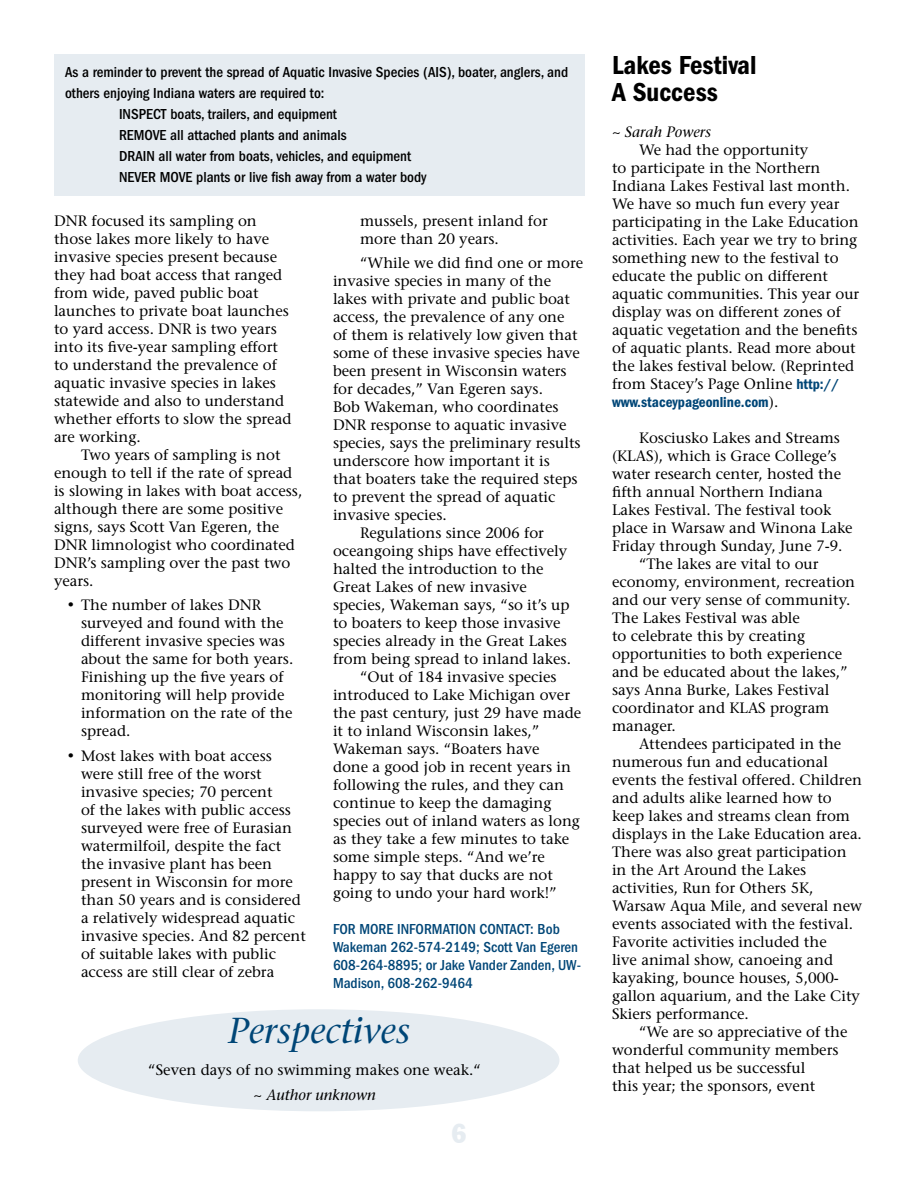
<style>
.page{position:relative;width:918px;height:1188px;background:#fff}
.page>*{position:absolute;margin:0;border:0;box-sizing:border-box;transform-origin:0 0}
.t1{font:italic 36px "Stone Serif";color:#004677}
.t2{font:600 condensed 27px/27px "Franklin Gothic";color:#000}
.t3{font:27px "Jack Condensed";color:#e6ecf1}
.t4{font:15px/18px "Stone Serif";color:#000}
.t5{font:500 condensed 15px "Franklin Gothic";color:#000}
.t6{font:500 condensed 15px/18px "Franklin Gothic";color:#004677}
.t7{font:italic 15px "Stone Serif";color:#000}
.t8{font:600 condensed 15px "Franklin Gothic";color:#004677}
.s1{font-family:"Franklin Gothic";font-weight:600;font-stretch:condensed;color:#004677}
.s2{font-family:"Stone Serif";font-weight:400;font-stretch:normal;color:#000}
</style>
<div class="page">
<div style="left:54px;top:54px;width:531px;height:141px;background:#e6ecf1"></div>
<div style="left:78px;top:1009px;width:481px;height:102px;background:#e6ecf1;border-radius:50%"></div>
<p class="t5" style="left:65px;top:63px;width:505px">As a reminder to prevent the spread of Aquatic Invasive Species (AIS), boater, anglers, and</p>
<p class="t5" style="left:65px;top:84px;width:261px">others enjoying Indiana waters are required to:</p>
<p class="t5" style="left:119px;top:105px;width:219px">INSPECT boats, trailers, and equipment</p>
<p class="t5" style="left:119px;top:126px;width:229px">REMOVE all attached plants and animals</p>
<p class="t5" style="left:119px;top:147px;width:294px">DRAIN all water from boats, vehicles, and equipment</p>
<p class="t5" style="left:119px;top:168px;width:309px">NEVER MOVE plants or live fish away from a water body</p>
<p class="t4" style="left:54px;top:211px;width:239px">DNR focused its sampling on those lakes more likely to have invasive species present because they had boat access that ranged from wide, paved public boat launches to private boat launches to yard access. DNR is two years into its five-year sampling effort to understand the prevalence of aquatic invasive species in lakes statewide and also to understand whether efforts to slow the spread are working.</p>
<p class="t4" style="left:54px;top:445px;width:250px;text-indent:27px">Two years of sampling is not enough to tell if the rate of spread is slowing in lakes with boat access, although there are some positive signs, says Scott Van Egeren, the<br>DNR limnologist who coordinated<br>DNR’s sampling over the past two years.</p>
<p class="t4" style="left:81px;top:596px;width:214px;text-indent:-14px">• The number of lakes DNR surveyed and found with the different invasive species was about the same for both years.<br>Finishing up the five years of monitoring will help provide information on the rate of the spread.</p>
<p class="t4" style="left:81px;top:747px;width:226px;text-indent:-14px">• Most lakes with boat access were still free of the worst invasive species; 70 percent<br>of the lakes with public access surveyed were free of Eurasian watermilfoil, despite the fact the invasive plant has been present in Wisconsin for more than 50 years and is considered a relatively widespread aquatic invasive species. And 82 percent of suitable lakes with public access are still clear of zebra</p>
<p class="t4" style="left:360px;top:211px;width:189px">mussels, present inland for more than 20 years.</p>
<p class="t4" style="left:360px;top:254px;width:225px">“While we did find one or more</p>
<p class="t4" style="left:333px;top:272px;width:220px">invasive species in many of the</p>
<p class="t4" style="left:333px;top:290px;width:239px">lakes with private and public boat</p>
<p class="t4" style="left:333px;top:308px;width:233px">access, the prevalence of any one</p>
<p class="t4" style="left:333px;top:326px;width:246px">of them is relatively low given that</p>
<p class="t4" style="left:333px;top:344px;width:249px">some of these invasive species have</p>
<p class="t4" style="left:333px;top:362px;width:235px">been present in Wisconsin waters</p>
<p class="t4" style="left:333px;top:380px;width:212px">for decades,” Van Egeren says.</p>
<p class="t4" style="left:333px;top:398px;width:227px">Bob Wakeman, who coordinates</p>
<p class="t4" style="left:333px;top:416px;width:235px">DNR response to aquatic invasive</p>
<p class="t4" style="left:333px;top:434px;width:249px">species, says the preliminary results</p>
<p class="t4" style="left:333px;top:452px;width:218px">underscore how important it is</p>
<p class="t4" style="left:333px;top:470px;width:246px">that boaters take the required steps</p>
<p class="t4" style="left:333px;top:488px;width:224px">to prevent the spread of aquatic</p>
<p class="t4" style="left:333px;top:506px;width:115px">invasive species.</p>
<p class="t4" style="left:360px;top:524px;width:185px">Regulations since 2006 for</p>
<p class="t4" style="left:333px;top:542px;width:236px">oceangoing ships have effectively</p>
<p class="t4" style="left:333px;top:560px;width:212px">halted the introduction to the</p>
<p class="t4" style="left:333px;top:578px;width:195px">Great Lakes of new invasive</p>
<p class="t4" style="left:333px;top:596px;width:238px">species, Wakeman says, “so it’s up</p>
<p class="t4" style="left:333px;top:614px;width:229px">to boaters to keep those invasive</p>
<p class="t4" style="left:333px;top:632px;width:235px">species already in the Great Lakes</p>
<p class="t4" style="left:333px;top:650px;width:240px">from being spread to inland lakes.</p>
<p class="t4" style="left:360px;top:668px;width:198px">“Out of 184 invasive species</p>
<p class="t4" style="left:333px;top:686px;width:239px">introduced to Lake Michigan over</p>
<p class="t4" style="left:333px;top:704px;width:250px">the past century, just 29 have made</p>
<p class="t4" style="left:333px;top:722px;width:208px">it to inland Wisconsin lakes,”</p>
<p class="t4" style="left:333px;top:740px;width:208px">Wakeman says. “Boaters have</p>
<p class="t4" style="left:333px;top:758px;width:239px">done a good job in recent years in</p>
<p class="t4" style="left:333px;top:776px;width:233px">following the rules, and they can</p>
<p class="t4" style="left:333px;top:794px;width:220px">continue to keep the damaging</p>
<p class="t4" style="left:333px;top:812px;width:248px">species out of inland waters as long</p>
<p class="t4" style="left:333px;top:830px;width:238px">as they take a few minutes to take</p>
<p class="t4" style="left:333px;top:848px;width:213px">some simple steps. “And we’re</p>
<p class="t4" style="left:333px;top:866px;width:222px">happy to say that ducks are not</p>
<p class="t4" style="left:333px;top:884px;width:225px">going to undo your hard work!”</p>
<p class="t6" style="left:333px;top:920px;width:250px">FOR MORE INFORMATION CONTACT: Bob Wakeman 262-574-2149; Scott Van Egeren 608-264-8895; or Jake Vander Zanden, UW-Madison, 608-262-9464</p>
<h1 class="t1" style="left:228px;top:1009px;width:184px">Perspectives</h1>
<p class="t4" style="left:148px;top:1061px;width:334px">“Seven days of no swimming makes one weak.“</p>
<p class="t7" style="left:253px;top:1086px;width:124px">~ Author unknown</p>
<h2 class="t3" style="left:452px;top:1117px;width:16px">6</h2>
<h2 class="t2" style="left:612px;top:52px;width:146px">Lakes Festival<br>A Success</h2>
<p class="t7" style="left:612px;top:123px;width:101px">~ Sarah Powers</p>
<p class="t4" style="left:612px;top:141px;width:249px;text-indent:27px">We had the opportunity<br>to participate in the Northern Indiana Lakes Festival last month.<br>We have so much fun every year participating in the Lake Education activities. Each year we try to bring something new to the festival to educate the public on different aquatic communities. This year our display was on different zones of aquatic vegetation and the benefits of aquatic plants. Read more about the lakes festival below. (Reprinted from Stacey’s Page Online <span class="s1">http://</span></p>
<p class="t8" style="left:612px;top:394px;width:168px">www.staceypageonline.com<span class="s2">).</span></p>
<p class="t4" style="left:639px;top:429px;width:203px">Kosciusko Lakes and Streams</p>
<p class="t4" style="left:612px;top:447px;width:226px">(KLAS), which is Grace College’s</p>
<p class="t4" style="left:612px;top:465px;width:231px">water research center, hosted the</p>
<p class="t4" style="left:612px;top:483px;width:212px">fifth annual Northern Indiana</p>
<p class="t4" style="left:612px;top:501px;width:221px">Lakes Festival. The festival took</p>
<p class="t4" style="left:612px;top:519px;width:242px">place in Warsaw and Winona Lake</p>
<p class="t4" style="left:612px;top:537px;width:232px">Friday through Sunday, June 7-9.</p>
<p class="t4" style="left:639px;top:555px;width:181px">“The lakes are vital to our</p>
<p class="t4" style="left:612px;top:573px;width:245px">economy, environment, recreation</p>
<p class="t4" style="left:612px;top:591px;width:240px">and our very sense of community.</p>
<p class="t4" style="left:612px;top:609px;width:190px">The Lakes Festival was able</p>
<p class="t4" style="left:612px;top:627px;width:195px">to celebrate this by creating</p>
<p class="t4" style="left:612px;top:645px;width:232px">opportunities to both experience</p>
<p class="t4" style="left:612px;top:663px;width:237px">and be educated about the lakes,”</p>
<p class="t4" style="left:612px;top:681px;width:219px">says Anna Burke, Lakes Festival</p>
<p class="t4" style="left:612px;top:699px;width:219px">coordinator and KLAS program</p>
<p class="t4" style="left:612px;top:717px;width:65px">manager.</p>
<p class="t4" style="left:639px;top:735px;width:204px">Attendees participated in the</p>
<p class="t4" style="left:612px;top:753px;width:218px">numerous fun and educational</p>
<p class="t4" style="left:612px;top:771px;width:252px">events the festival offered. Children</p>
<p class="t4" style="left:612px;top:789px;width:221px">and adults alike learned how to</p>
<p class="t4" style="left:612px;top:807px;width:240px">keep lakes and streams clean from</p>
<p class="t4" style="left:612px;top:825px;width:251px">displays in the Lake Education area.</p>
<p class="t4" style="left:612px;top:843px;width:236px">There was also great participation</p>
<p class="t4" style="left:612px;top:861px;width:196px">in the Art Around the Lakes</p>
<p class="t4" style="left:612px;top:879px;width:203px">activities, Run for Others 5K,</p>
<p class="t4" style="left:612px;top:897px;width:252px">Warsaw Aqua Mile, and several new</p>
<p class="t4" style="left:612px;top:915px;width:242px">events associated with the festival.</p>
<p class="t4" style="left:612px;top:933px;width:216px">Favorite activities included the</p>
<p class="t4" style="left:612px;top:951px;width:223px">live animal show, canoeing and</p>
<p class="t4" style="left:612px;top:969px;width:228px">kayaking, bounce houses, 5,000-</p>
<p class="t4" style="left:612px;top:987px;width:249px">gallon aquarium, and the Lake City</p>
<p class="t4" style="left:612px;top:1005px;width:138px">Skiers performance.</p>
<p class="t4" style="left:639px;top:1023px;width:210px">“We are so appreciative of the</p>
<p class="t4" style="left:612px;top:1041px;width:228px">wonderful community members</p>
<p class="t4" style="left:612px;top:1059px;width:195px">that helped us be successful</p>
<p class="t4" style="left:612px;top:1077px;width:205px">this year; the sponsors, event</p>
</div>
